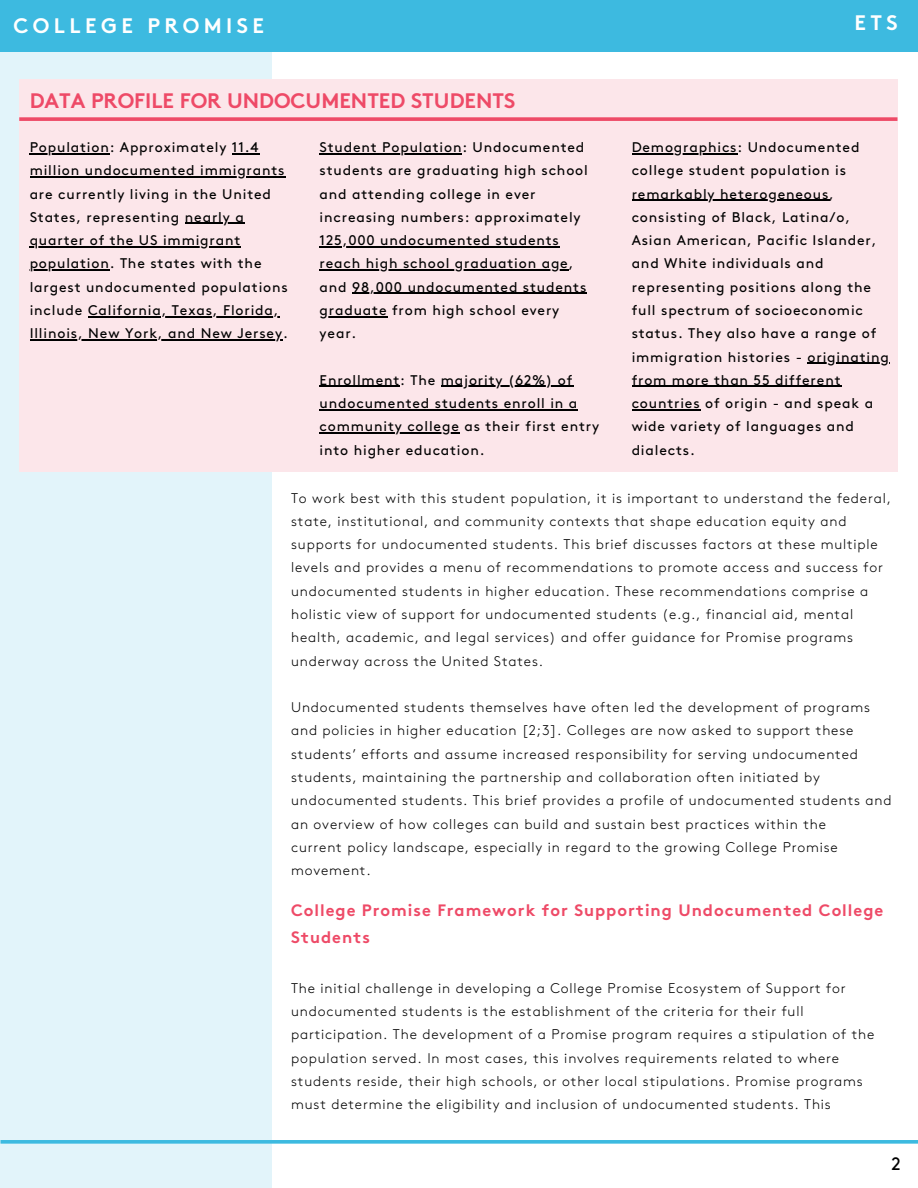
<style>
.page{position:relative;width:918px;height:1188px;background:#fff}
.page>*{position:absolute;margin:0;border:0;box-sizing:border-box;transform-origin:0 0}
.t1{font:700 21px "Brown";color:#ee4a67}
.t2{font:21px "Brown Bold Alt";letter-spacing:.21em;color:#fff}
.t3{font:18px "Brown";color:#000}
.t4{font:16.5px/27.5px "Brown Bold Alt";letter-spacing:.06em;color:#ee4a67}
.t5{font:300 13.95px/23.2px "Brown";letter-spacing:.06em;color:#000}
.t6{font:13.95px/23.2px "Brown Regular Alt";letter-spacing:.06em;color:#000}
</style>
<div class="page">
<div style="left:0;top:51px;width:272px;height:1137px;background:#e2f4fa"></div>
<svg style="left:0;top:1140px;width:918px;height:4px;background:#4dbfe2"></svg>
<div style="left:0;top:0;width:918px;height:52px;background:#3dbae0"></div>
<div style="left:19px;top:79px;width:878px;height:393px;background:#fce6ea"></div>
<svg style="left:19px;top:117px;width:878px;height:4px;background:#ef5872"></svg>
<hr style="left:320px;top:153px;width:142px;height:1px;background:#000">
<hr style="left:320px;top:246px;width:240px;height:1px;background:#000">
<hr style="left:320px;top:270px;width:249px;height:1px;background:#000">
<hr style="left:352px;top:293px;width:235px;height:1px;background:#000">
<hr style="left:320px;top:316px;width:67px;height:1px;background:#000">
<hr style="left:320px;top:386px;width:80px;height:1px;background:#000">
<hr style="left:441px;top:386px;width:132px;height:1px;background:#000">
<hr style="left:320px;top:409px;width:258px;height:1px;background:#000">
<hr style="left:320px;top:433px;width:140px;height:1px;background:#000">
<hr style="left:632px;top:153px;width:105px;height:1px;background:#000">
<hr style="left:632px;top:200px;width:197px;height:1px;background:#000">
<hr style="left:808px;top:363px;width:82px;height:1px;background:#000">
<hr style="left:632px;top:386px;width:209px;height:1px;background:#000">
<hr style="left:632px;top:409px;width:69px;height:1px;background:#000">
<hr style="left:30px;top:153px;width:80px;height:1px;background:#000">
<svg style="left:232px;top:153px;width:27px;height:1px"></svg>
<hr style="left:30px;top:176px;width:255px;height:1px;background:#000">
<hr style="left:185px;top:223px;width:60px;height:1px;background:#000">
<hr style="left:30px;top:246px;width:211px;height:1px;background:#000">
<hr style="left:30px;top:270px;width:80px;height:1px;background:#000">
<hr style="left:88px;top:316px;width:192px;height:1px;background:#000">
<hr style="left:30px;top:339px;width:207px;height:1px;background:#000">
<hr style="left:237px;top:339px;width:46px;height:1px;background:#000">
<h1 class="t2" style="left:14px;top:18px;width:252px">COLLEGE PROMISE</h1>
<h1 class="t1" style="left:30px;top:93px;width:487px">DATA PROFILE FOR UNDOCUMENTED STUDENTS</h1>
<p class="t6" style="left:30px;top:136px;width:260px">Population: Approximately 11.4 million undocumented immigrants are currently living in the United States, representing nearly a quarter of the US immigrant population. The states with the largest undocumented populations include California, Texas, Florida, Illinois, New York, and New Jersey.</p>
<p class="t6" style="left:320px;top:136px;width:270px">Student Population: Undocumented students are graduating high school and attending college in ever increasing numbers: approximately<br>125,000 undocumented students reach high school graduation age, and 98,000 undocumented students graduate from high school every year.</p>
<p class="t6" style="left:320px;top:369px;width:281px">Enrollment: The majority (62%) of undocumented students enroll in a community college as their first entry into higher education.</p>
<h1 class="t2" style="left:855px;top:16px;width:45px">ETS</h1>
<p class="t6" style="left:632px;top:136px;width:259px">Demographics: Undocumented college student population is remarkably heterogeneous, consisting of Black, Latina/o,<br>Asian American, Pacific Islander, and White individuals and representing positions along the full spectrum of socioeconomic status. They also have a range of immigration histories - originating from more than 55 different countries of origin - and speak a wide variety of languages and dialects.</p>
<p class="t5" style="left:291px;top:487px;width:601px">To work best with this student population, it is important to understand the federal, state, institutional, and community contexts that shape education equity and supports for undocumented students. This brief discusses factors at these multiple levels and provides a menu of recommendations to promote access and success for undocumented students in higher education. These recommendations comprise a holistic view of support for undocumented students (e.g., financial aid, mental health, academic, and legal services) and offer guidance for Promise programs underway across the United States.</p>
<p class="t5" style="left:291px;top:697px;width:602px">Undocumented students themselves have often led the development of programs and policies in higher education [2;3]. Colleges are now asked to support these students’ efforts and assume increased responsibility for serving undocumented students, maintaining the partnership and collaboration often initiated by undocumented students. This brief provides a profile of undocumented students and an overview of how colleges can build and sustain best practices within the<br>current policy landscape, especially in regard to the growing College Promise movement.</p>
<p class="t4" style="left:291px;top:898px;width:594px">College Promise Framework for Supporting Undocumented College<br>Students</p>
<p class="t5" style="left:291px;top:977px;width:585px">The initial challenge in developing a College Promise Ecosystem of Support for undocumented students is the establishment of the criteria for their full participation. The development of a Promise program requires a stipulation of the population served. In most cases, this involves requirements related to where students reside, their high schools, or other local stipulations. Promise programs must determine the eligibility and inclusion of undocumented students. This</p>
<p class="t3" style="left:891px;top:1156px;width:11px">2</p>
</div>
